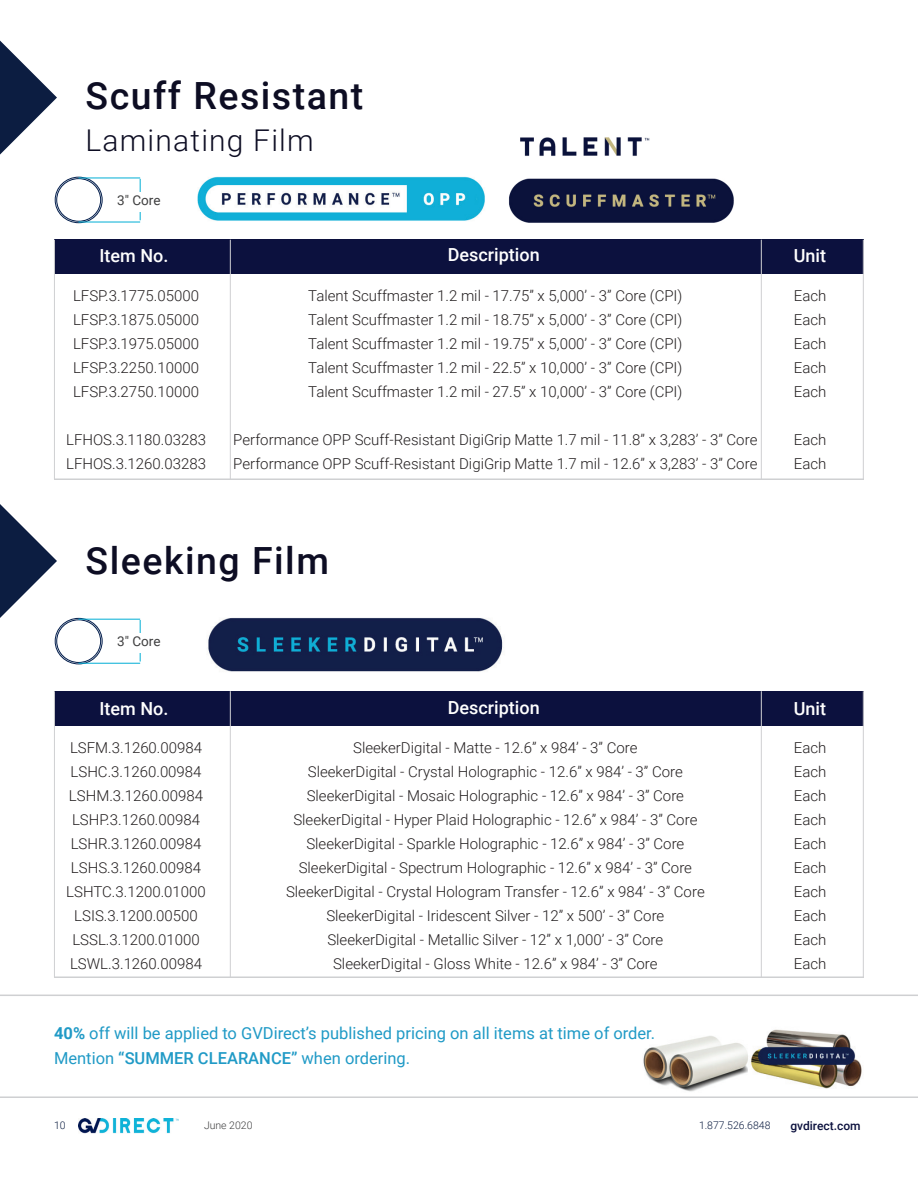
<style>
.page{position:relative;width:918px;height:1188px;background:#fff}
.page>*{position:absolute;margin:0;border:0;box-sizing:border-box;transform-origin:0 0}
.t1{font:500 37.5px "Roboto";letter-spacing:.04em;color:#0d0d23}
.t2{font:300 30px "Roboto";letter-spacing:.04em;color:#0d0d23}
.t3{font:500 18px "Roboto";color:#fff}
.t4{font:16.5px/25.5px "Roboto";color:#209ac6}
.t5{font:300 15px/24px "Roboto";color:#231f20;text-align:justify}
.t6{font:13.5px "Roboto";color:#3e3e3f}
.t7{font:500 12px "Roboto";color:#0c113e}
.t8{font:300 10.5px "Roboto";color:#0c1d41}
.t9{font:300 10.5px "Roboto";color:#3e3e3f}
.s1{font-weight:700}
.s2{font-weight:500}
</style>
<div class="page">
<img style="left:643px;top:1036px;width:105px;height:56px">
<img style="left:79px;top:1119px;width:100px;height:15px">
<svg style="left:0;top:41px;width:57px;height:114px"></svg>
<svg style="left:54px;top:176px;width:49px;height:48px"></svg>
<hr style="left:78px;top:178px;width:62px;height:1px;background:#00aed5">
<hr style="left:78px;top:222px;width:62px;height:1px;background:#00aed5">
<hr style="left:140px;top:179px;width:1px;height:41px;background:#00aed5">
<div style="left:117px;top:192px;width:54px;height:20px;background:#fff"></div>
<img style="left:509px;top:137px;width:225px;height:86px">
<img style="left:197px;top:176px;width:288px;height:45px">
<hr style="left:78px;top:619px;width:62px;height:1px;background:#00aed5">
<hr style="left:78px;top:663px;width:62px;height:1px;background:#00aed5">
<hr style="left:140px;top:620px;width:1px;height:42px;background:#00aed5">
<div style="left:117px;top:633px;width:54px;height:20px;background:#fff"></div>
<img style="left:208px;top:618px;width:296px;height:54px">
<svg style="left:0;top:504px;width:103px;height:161px"></svg>
<img style="left:750px;top:1029px;width:112px;height:60px">
<div style="left:54px;top:240px;width:810px;height:34px;background:#0c113e"></div>
<hr style="left:230px;top:240px;width:1px;height:239px;background:#cfd0d2">
<hr style="left:863px;top:240px;width:1px;height:240px;background:#cfd0d2">
<hr style="left:54px;top:478px;width:810px;height:2px;background:#cfd0d2">
<hr style="left:761px;top:240px;width:1px;height:240px;background:#cfd0d2">
<hr style="left:54px;top:240px;width:1px;height:239px;background:#cfd0d2">
<div style="left:54px;top:691px;width:810px;height:34px;background:#0c113e"></div>
<hr style="left:230px;top:691px;width:1px;height:286px;background:#cfd0d2">
<hr style="left:863px;top:691px;width:1px;height:286px;background:#cfd0d2">
<hr style="left:54px;top:976px;width:810px;height:2px;background:#cfd0d2">
<hr style="left:761px;top:691px;width:1px;height:287px;background:#cfd0d2">
<hr style="left:54px;top:691px;width:1px;height:286px;background:#cfd0d2">
<hr style="left:0;top:1096px;width:918px;height:2px;background:#cfd0d2">
<hr style="left:0;top:995px;width:918px;height:1px;background:#cfd0d2">
<h1 class="t1" style="left:86px;top:70px;width:279px">Scuff Resistant</h1>
<h2 class="t2" style="left:86px;top:119px;width:230px">Laminating Film</h2>
<p class="t6" style="left:117px;top:191px;width:45px">3" Core</p>
<p class="t3" style="left:100px;top:243px;width:70px">Item No.</p>
<p class="t3" style="left:448px;top:242px;width:94px">Description</p>
<p class="t3" style="left:794px;top:243px;width:34px">Unit</p>
<p class="t5" style="left:308px;top:284px;width:376px">Talent Scuffmaster 1.2 mil - 17.75” x 5,000’ - 3” Core (CPI)<br>Talent Scuffmaster 1.2 mil - 18.75” x 5,000’ - 3” Core (CPI)<br>Talent Scuffmaster 1.2 mil - 19.75” x 5,000’ - 3” Core (CPI)<br>Talent Scuffmaster 1.2 mil - 22.5” x 10,000’ - 3” Core (CPI)<br>Talent Scuffmaster 1.2 mil - 27.5” x 10,000’ - 3” Core (CPI)</p>
<p class="t5" style="left:233px;top:428px;width:526px">Performance OPP Scuff-Resistant DigiGrip Matte 1.7 mil - 11.8” x 3,283’ - 3” Core<br>Performance OPP Scuff-Resistant DigiGrip Matte 1.7 mil - 12.6” x 3,283’ - 3” Core</p>
<p class="t5" style="left:794px;top:284px;width:34px">Each Each Each Each Each</p>
<p class="t5" style="left:794px;top:428px;width:34px">Each<br>Each</p>
<p class="t5" style="left:73px;top:284px;width:127px">LFSP.3.1775.05000<br>LFSP.3.1875.05000<br>LFSP.3.1975.05000<br>LFSP.3.2250.10000<br>LFSP.3.2750.10000</p>
<p class="t5" style="left:66px;top:428px;width:141px">LFHOS.3.1180.03283<br>LFHOS.3.1260.03283</p>
<h1 class="t1" style="left:86px;top:535px;width:245px">Sleeking Film</h1>
<p class="t6" style="left:117px;top:632px;width:45px">3" Core</p>
<p class="t3" style="left:100px;top:696px;width:70px">Item No.</p>
<p class="t3" style="left:448px;top:695px;width:94px">Description</p>
<p class="t3" style="left:794px;top:696px;width:34px">Unit</p>
<p class="t5" style="left:286px;top:735px;width:420px;text-align:center">SleekerDigital - Matte - 12.6” x 984’ - 3” Core<br>SleekerDigital - Crystal Holographic - 12.6” x 984’ - 3” Core SleekerDigital - Mosaic Holographic - 12.6” x 984’ - 3” Core SleekerDigital - Hyper Plaid Holographic - 12.6” x 984’ - 3” Core SleekerDigital - Sparkle Holographic - 12.6” x 984’ - 3” Core SleekerDigital - Spectrum Holographic - 12.6” x 984’ - 3” Core SleekerDigital - Crystal Hologram Transfer - 12.6” x 984’ - 3” Core SleekerDigital - Iridescent Silver - 12” x 500’ - 3” Core SleekerDigital - Metallic Silver - 12” x 1,000’ - 3” Core SleekerDigital - Gloss White - 12.6” x 984’ - 3” Core</p>
<p class="t5" style="left:66px;top:735px;width:141px;text-align:center">LSFM.3.1260.00984<br>LSHC.3.1260.00984<br>LSHM.3.1260.00984<br>LSHP.3.1260.00984<br>LSHR.3.1260.00984<br>LSHS.3.1260.00984<br>LSHTC.3.1200.01000<br>LSIS.3.1200.00500<br>LSSL.3.1200.01000<br>LSWL.3.1260.00984</p>
<p class="t5" style="left:794px;top:735px;width:34px">Each Each Each Each Each Each Each Each Each Each</p>
<p class="t4" style="left:54px;top:1019px;width:603px"><span class="s1">40%</span> off will be applied to GVDirect’s published pricing on all items at time of order.<br>Mention <span class="s2">“SUMMER CLEARANCE”</span> when ordering.</p>
<p class="t8" style="left:54px;top:1118px;width:13px">10</p>
<p class="t9" style="left:204px;top:1118px;width:50px">June 2020</p>
<p class="t8" style="left:699px;top:1118px;width:73px">1.877.526.6848</p>
<p class="t7" style="left:790px;top:1117px;width:72px">gvdirect.com</p>
</div>
